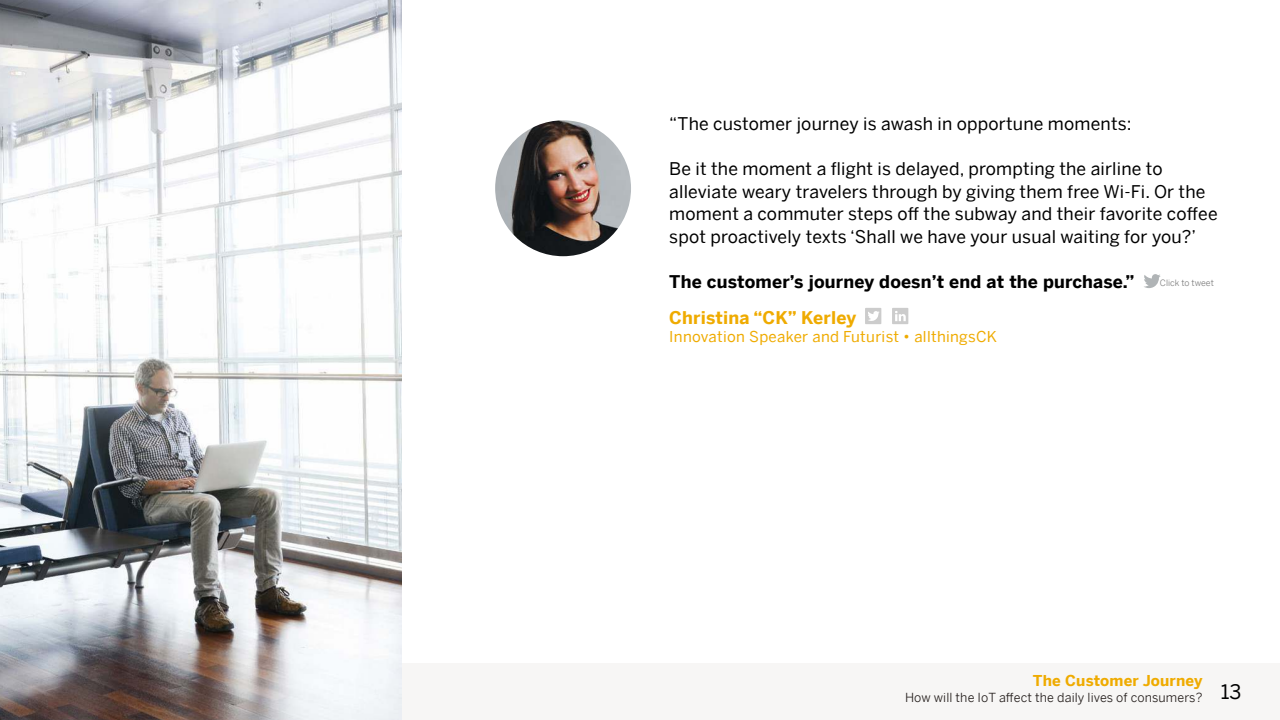
<style>
.page{position:relative;width:1280px;height:720px;background:#fff}
.page>*{position:absolute;margin:0;border:0;box-sizing:border-box;transform-origin:0 0}
.t1{font:20px "Benton Sans";color:#000}
.t2{font:17.5px/22.5px "Benton Sans";letter-spacing:.01em;color:#000}
.t3{font:700 17.5px "Benton Sans";letter-spacing:.01em;color:#000}
.t4{font:700 17.5px "Benton Sans";letter-spacing:.01em;color:#efab00}
.t5{font:15px "Benton Sans";letter-spacing:.02em;color:#efab00}
.t6{font:700 15px "Benton Sans";letter-spacing:.01em;color:#efab00}
.t7{font:12.5px "Benton Sans";letter-spacing:.01em;color:#27211f}
.t8{font:8.75px "Benton Sans";color:#7f7f7f}
</style>
<div class="page">
<div style="left:401px;top:664px;width:879px;height:56px;background:#f7f6f5"></div>
<img style="left:495px;top:120px;width:136px;height:136px;border-radius:68px">
<svg style="left:865px;top:308px;width:16px;height:16px"></svg>
<svg style="left:892px;top:308px;width:16px;height:16px"></svg>
<img style="left:1144px;top:274px;width:17px;height:14px">
<img style="left:0;top:0;width:401px;height:720px">
<p class="t2" style="left:669px;top:114px;width:464px">“The customer journey is awash in opportune moments:</p>
<p class="t2" style="left:669px;top:156px;width:550px">Be it the moment a flight is delayed, prompting the airline to alleviate weary travelers through by giving them free Wi-Fi. Or the moment a commuter steps off the subway and their favorite coffee spot proactively texts ‘Shall we have your usual waiting for you?’</p>
<p class="t3" style="left:669px;top:274px;width:467px">The customer’s journey doesn’t end at the purchase.”</p>
<p class="t4" style="left:669px;top:311px;width:188px">Christina “CK” Kerley</p>
<p class="t5" style="left:669px;top:329px;width:329px">Innovation Speaker and Futurist ï allthingsCK</p>
<p class="t8" style="left:1160px;top:280px;width:55px">Click to tweet</p>
<p class="t6" style="left:1033px;top:674px;width:171px">The Customer Journey</p>
<p class="t7" style="left:905px;top:687px;width:299px">How will the IoT affect the daily lives of consumers?</p>
<p class="t1" style="left:1221px;top:683px;width:22px">13</p>
</div>
